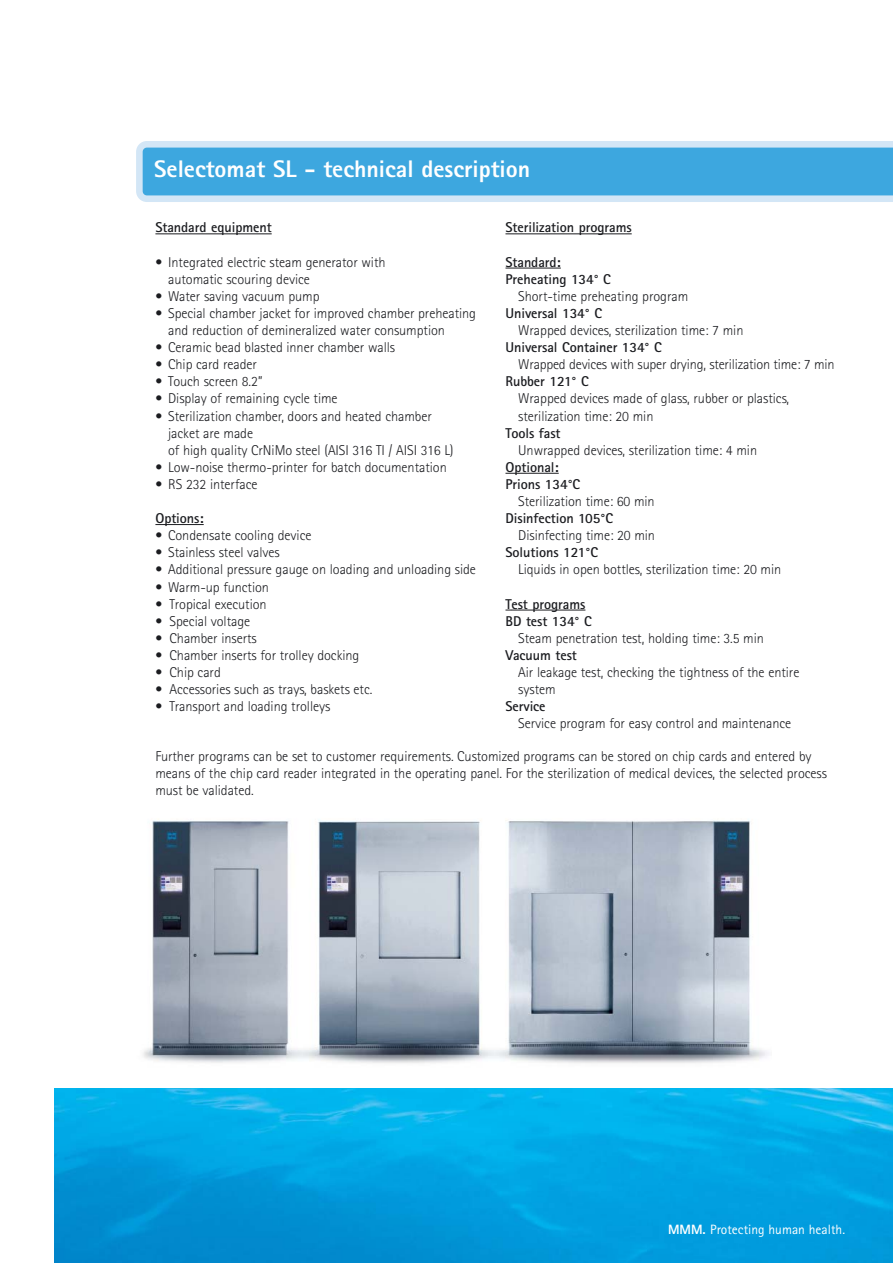
<style>
.page{position:relative;width:893px;height:1263px;background:#fff}
.page>*{position:absolute;margin:0;border:0;box-sizing:border-box;transform-origin:0 0}
.t1{font:800 24px "Rotis Sans Serif";color:#fff}
.t2{font:300 14.25px/17.1px "Rotis Sans Serif";letter-spacing:-.005em;color:#1b1c20}
.t3{font:700 14.25px/17.1px "Rotis Sans Serif";letter-spacing:-.005em;color:#1b1c20}
.t4{font:13.5px "Rotis Sans Serif";color:#fff}
.s1{font-weight:800}
</style>
<div class="page">
<img style="left:54px;top:1089px;width:839px;height:174px">
<svg style="left:136px;top:141px;width:757px;height:61px;background:#5eb5e4"></svg>
<img style="left:143px;top:820px;width:626px;height:243px">
<hr style="left:155px;top:234px;width:117px;height:1px;background:#1b1c20">
<hr style="left:155px;top:524px;width:49px;height:1px;background:#1b1c20">
<hr style="left:505px;top:234px;width:127px;height:1px;background:#1b1c20">
<hr style="left:505px;top:268px;width:56px;height:1px;background:#1b1c20">
<hr style="left:505px;top:473px;width:54px;height:1px;background:#1b1c20">
<hr style="left:511px;top:610px;width:74px;height:1px;background:#1b1c20">
<h1 class="t1" style="left:154px;top:160px;width:377px">Selectomat SL - technical description</h1>
<p class="t3" style="left:155px;top:220px;width:118px">Standard equipment</p>
<p class="t2" style="left:168px;top:255px;width:219px;text-indent:-13px">• Integrated electric steam generator with automatic scouring device</p>
<p class="t2" style="left:155px;top:289px;width:166px">• Water saving vacuum pump</p>
<p class="t2" style="left:168px;top:306px;width:309px;text-indent:-13px">• Special chamber jacket for improved chamber preheating and reduction of demineralized water consumption</p>
<p class="t2" style="left:155px;top:340px;width:241px">• Ceramic bead blasted inner chamber walls</p>
<p class="t2" style="left:155px;top:357px;width:103px">• Chip card reader</p>
<p class="t2" style="left:155px;top:374px;width:109px">• Touch screen 8.2”</p>
<p class="t2" style="left:155px;top:391px;width:184px">• Display of remaining cycle time</p>
<p class="t2" style="left:168px;top:409px;width:287px;text-indent:-13px">• Sterilization chamber, doors and heated chamber jacket are made<br>of high quality CrNiMo steel (AISI 316 TI / AISI 316 L)</p>
<p class="t2" style="left:155px;top:460px;width:293px">• Low-noise thermo-printer for batch documentation</p>
<p class="t2" style="left:155px;top:477px;width:104px">• RS 232 interface</p>
<p class="t3" style="left:155px;top:511px;width:50px">Options:</p>
<p class="t2" style="left:155px;top:528px;width:158px">• Condensate cooling device</p>
<p class="t2" style="left:155px;top:545px;width:126px">• Stainless steel valves</p>
<p class="t2" style="left:155px;top:562px;width:322px">• Additional pressure gauge on loading and unloading side</p>
<p class="t2" style="left:155px;top:580px;width:115px">• Warm-up function</p>
<p class="t2" style="left:155px;top:597px;width:113px">• Tropical execution</p>
<p class="t2" style="left:155px;top:614px;width:96px">• Special voltage</p>
<p class="t2" style="left:155px;top:631px;width:103px">• Chamber inserts</p>
<p class="t2" style="left:155px;top:648px;width:205px">• Chamber inserts for trolley docking</p>
<p class="t2" style="left:155px;top:665px;width:67px">• Chip card</p>
<p class="t2" style="left:155px;top:682px;width:218px">• Accessories such as trays, baskets etc.</p>
<p class="t2" style="left:155px;top:699px;width:176px">• Transport and loading trolleys</p>
<p class="t3" style="left:505px;top:220px;width:128px">Sterilization programs</p>
<p class="t3" style="left:505px;top:255px;width:107px">Standard:<br>Preheating 134° C</p>
<p class="t2" style="left:518px;top:289px;width:171px">Short-time preheating program</p>
<p class="t3" style="left:505px;top:306px;width:98px">Universal 134° C</p>
<p class="t2" style="left:518px;top:323px;width:227px">Wrapped devices, sterilization time: 7 min</p>
<p class="t3" style="left:505px;top:340px;width:158px">Universal Container 134° C</p>
<p class="t2" style="left:518px;top:357px;width:318px">Wrapped devices with super drying, sterilization time: 7 min</p>
<p class="t3" style="left:505px;top:374px;width:85px">Rubber 121° C</p>
<p class="t2" style="left:518px;top:391px;width:272px">Wrapped devices made of glass, rubber or plastics, sterilization time: 20 min</p>
<p class="t3" style="left:505px;top:426px;width:57px">Tools fast</p>
<p class="t2" style="left:518px;top:443px;width:240px">Unwrapped devices, sterilization time: 4 min</p>
<p class="t3" style="left:505px;top:460px;width:76px">Optional:<br>Prions 134°C</p>
<p class="t2" style="left:518px;top:494px;width:138px">Sterilization time: 60 min</p>
<p class="t3" style="left:505px;top:511px;width:109px">Disinfection 105°C</p>
<p class="t2" style="left:518px;top:528px;width:138px">Disinfecting time: 20 min</p>
<p class="t3" style="left:505px;top:545px;width:94px">Solutions 121°C</p>
<p class="t2" style="left:518px;top:562px;width:265px">Liquids in open bottles, sterilization time: 20 min</p>
<p class="t3" style="left:505px;top:597px;width:88px">Test programs<br>BD test 134° C</p>
<p class="t2" style="left:518px;top:631px;width:247px">Steam penetration test, holding time: 3.5 min</p>
<p class="t3" style="left:505px;top:648px;width:73px">Vacuum test</p>
<p class="t2" style="left:518px;top:665px;width:283px">Air leakage test, checking the tightness of the entire system</p>
<p class="t3" style="left:505px;top:699px;width:42px">Service</p>
<p class="t2" style="left:518px;top:716px;width:274px">Service program for easy control and maintenance</p>
<p class="t2" style="left:155px;top:749px;width:673px">Further programs can be set to customer requirements. Customized programs can be stored on chip cards and entered by means of the chip card reader integrated in the operating panel. For the sterilization of medical devices, the selected process must be validated.</p>
<p class="t4" style="left:668px;top:1225px;width:179px"><span class="s1">MMM.</span> Protecting human health.</p>
</div>
